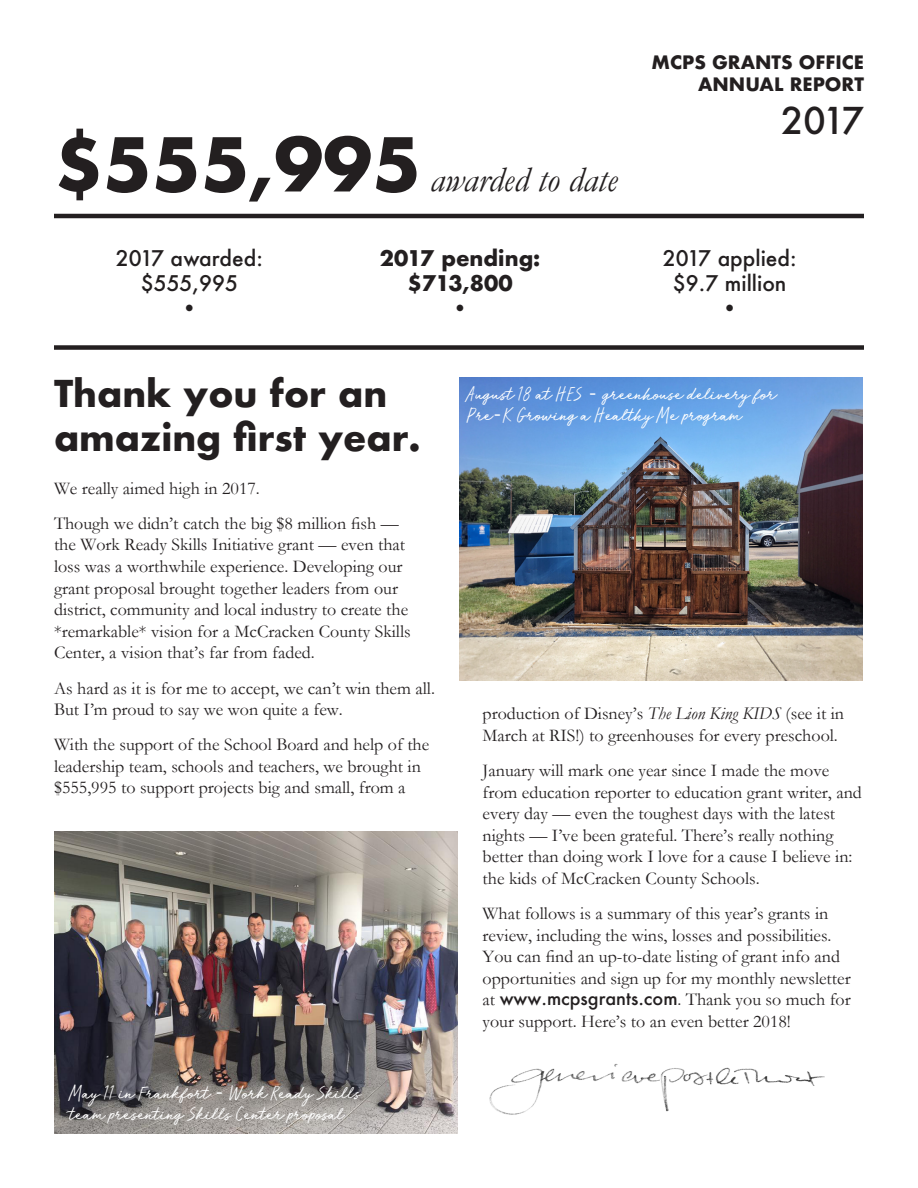
<style>
.page{position:relative;width:918px;height:1188px;background:#fff}
.page>*{position:absolute;margin:0;border:0;box-sizing:border-box;transform-origin:0 0}
.t1{font:700 36px/43.2px "Futura";color:#231f20}
.t2{font:italic 36px "Garamond";color:#231f20}
.t3{font:500 36px "Futura";color:#231f20}
.t4{font:500 21px "Futura";color:#231f20}
.t5{font:700 21px "Futura";color:#231f20}
.t6{font:18px/21.6px "Garamond";color:#231f20}
.t7{font:18px/21.6px "Run Wild";color:#fff}
.t8{font:700 18px "Futura";color:#231f20}
.s1{font-family:"Futura";font-weight:700;font-style:normal;font-size:72px}
.s2{font-family:"Andale Mono"}
.s3{font-style:italic}
.s4{font-family:"Futura";font-weight:500}
</style>
<div class="page">
<hr style="left:54px;top:214px;width:810px;height:4px;background:#231f20">
<img style="left:459px;top:378px;width:404px;height:302px">
<img style="left:54px;top:831px;width:404px;height:303px">
<div style="left:54px;top:345px;width:810px;height:5px;background:#231f20"></div>
<img style="left:489px;top:1064px;width:336px;height:51px">
<p class="t2" style="left:54px;top:159px;width:565px"><span class="s1">$555,995</span> awarded to date</p>
<p class="t4" style="left:116px;top:243px;width:149px">2017 awarded:</p>
<p class="t4" style="left:141px;top:269px;width:99px">$555,995</p>
<p class="t5" style="left:181px;top:293px;width:17px">•</p>
<p class="t5" style="left:380px;top:243px;width:162px">2017 pending:</p>
<p class="t5" style="left:407px;top:268px;width:107px">$713,800</p>
<p class="t5" style="left:452px;top:293px;width:17px">•</p>
<p class="t8" style="left:652px;top:49px;width:214px">MCPS GRANTS OFFICE</p>
<p class="t8" style="left:698px;top:71px;width:167px">ANNUAL REPORT</p>
<p class="t3" style="left:781px;top:96px;width:84px">2017</p>
<p class="t4" style="left:663px;top:243px;width:135px">2017 applied:</p>
<p class="t4" style="left:673px;top:269px;width:115px">$9.7 million</p>
<p class="t5" style="left:722px;top:293px;width:17px">•</p>
<p class="t1" style="left:54px;top:372px;width:368px">Thank you for an amazing first year.</p>
<p class="t6" style="left:54px;top:477px;width:207px">We really aimed high in 2017.</p>
<p class="t6" style="left:54px;top:512px;width:358px">Though we didn’t catch the big $8 million fish — the Work Ready Skills Initiative grant — even that loss was a worthwhile experience. Developing our grant proposal brought together leaders from our district, community and local industry to create the *remarkable* vision for a McCracken County Skills Center, a vision that’s far from faded.</p>
<p class="t6" style="left:54px;top:677px;width:383px">As hard as it is for me to accept, we can’t win them all.<br>But I’m proud to say we won quite a few.</p>
<p class="t6" style="left:54px;top:734px;width:377px">With the support of the School Board and help of the leadership team, schools and teachers, we brought in $555,995 to support projects big and small, from a</p>
<p class="t7" style="left:69px;top:1084px;width:293px">May 11 in Frankfort <span class="s2">-</span> Work Ready Skills team presenting Skills Center proposal</p>
<p class="t7" style="left:467px;top:385px;width:310px">August 18 at HES <span class="s2">-</span> greenhouse delivery for<br>Pre<span class="s2">-</span>K Growing a Healthy Me program</p>
<p class="t6" style="left:483px;top:703px;width:363px">production of Disney’s <span class="s3">The Lion King KIDS</span> (see it in<br>March at RIS!) to greenhouses for every preschool.</p>
<p class="t6" style="left:483px;top:759px;width:381px">January will mark one year since I made the move from education reporter to education grant writer, and every day — even the toughest days with the latest nights — I’ve been grateful. There’s really nothing better than doing work I love for a cause I believe in: the kids of McCracken County Schools.</p>
<p class="t6" style="left:483px;top:902px;width:370px">What follows is a summary of this year’s grants in review, including the wins, losses and possibilities.<br>You can find an up-to-date listing of grant info and opportunities and sign up for my monthly newsletter at <span class="s4">www.mcpsgrants.com</span>. Thank you so much for your support. Here’s to an even better 2018!</p>
</div>
